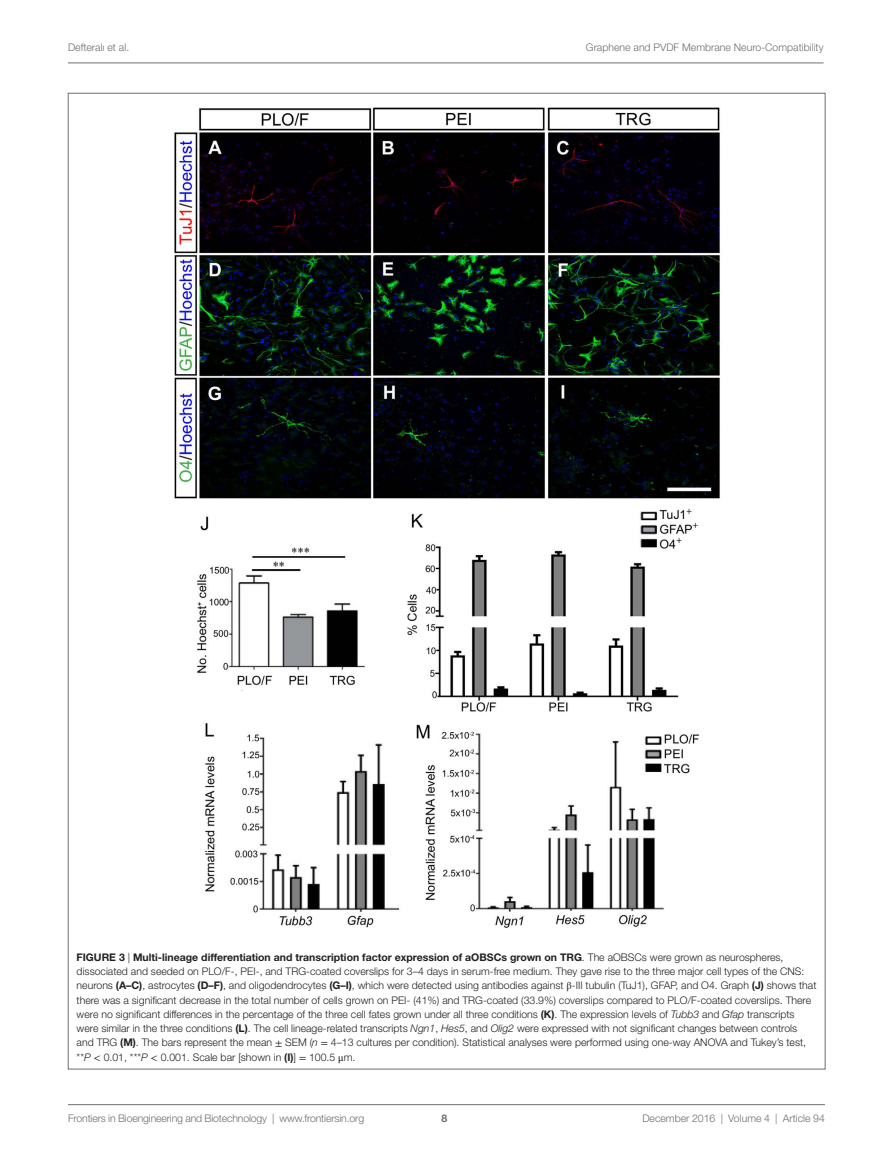
<style>
.page{position:relative;width:893px;height:1170px;background:#fff}
.page>*{position:absolute;margin:0;border:0;box-sizing:border-box;transform-origin:0 0}
.t1{font:300 10.5px/14.2px "Helvetica Neue LT Std";color:#231f20}
.t2{font:300 10.5px "Helvetica Neue LT Std";color:#6c6d70}
.t3{font:700 10.5px "Helvetica Neue LT Std";color:#6c6d70}
.s1{font-weight:700}
.s2{font-family:"STIX General";font-weight:400}
.s3{font-style:italic}
</style>
<div class="page">
<img style="left:174px;top:107px;width:547px;height:821px">
<hr style="left:68px;top:63px;width:756px;height:1px;background:#6c6d70">
<hr style="left:68px;top:1104px;width:757px;height:1px;background:#6c6d70">
<p class="t2" style="left:68px;top:41px;width:63px">Defteralı et al.</p>
<p class="t2" style="left:586px;top:41px;width:239px">Graphene and PVDF Membrane Neuro-Compatibility</p>
<p class="t1" style="left:77px;top:949px;width:741px"><span class="s1">FIG URE 3</span> | <span class="s1">Multi-lineage differentiation and transcription factor expression of aOBSCs grown on TRG</span> . The aOBSCs were grown as neurospheres, dissociated and seeded on PLO/F-, PEI-, and TRG-coated coverslips for 3–4 days in serum-free medium. They gave rise to the three major cell types of the CNS: neurons <span class="s1">(A–C)</span>, astrocytes <span class="s1">(D–F)</span>, and oligodendrocytes <span class="s1">(G–I)</span>, which were detected using antibodies against <span class="s2">β</span>-III tubulin (TuJ1), GFAP, and O4. Graph <span class="s1">(J)</span> shows that there was a significant decrease in the total number of cells grown on PEI- (41%) and TRG-coated (33.9%) coverslips compared to PLO/F-coated coverslips. There were no significant differences in the percentage of the three cell fates grown under all three conditions <span class="s1">(K)</span>. The expression levels of <span class="s3">Tubb3</span> and <span class="s3">Gfap</span> transcripts were similar in the three conditions <span class="s1">(L)</span>. The cell lineage-related transcripts <span class="s3">Ngn1</span>, <span class="s3">Hes5</span>, and <span class="s3">Olig2</span> were expressed with not significant changes between controls and TRG <span class="s1">(M)</span>. The bars represent the mean <span class="s2">±</span> SEM (<span class="s3">n</span> <span class="s2">=</span> 4–13 cultures per condition). Statistical analyses were performed using one-way ANOVA and Tukey’s test, **<span class="s3">P</span> <span class="s2">&lt;</span> 0.01, ***<span class="s3">P</span> <span class="s2">&lt;</span> 0.001. Scale bar [shown in <span class="s1">(I)</span>] <span class="s2">=</span> 100.5 <span class="s2">μ</span>m.</p>
<p class="t2" style="left:68px;top:1111px;width:298px">Frontiers in Bioengineering and Biotechnology | www.frontiersin.org</p>
<p class="t2" style="left:642px;top:1111px;width:184px">December 2016 | Volume 4 | Article 94</p>
<p class="t3" style="left:441px;top:1111px;width:7px">8</p>
</div>
